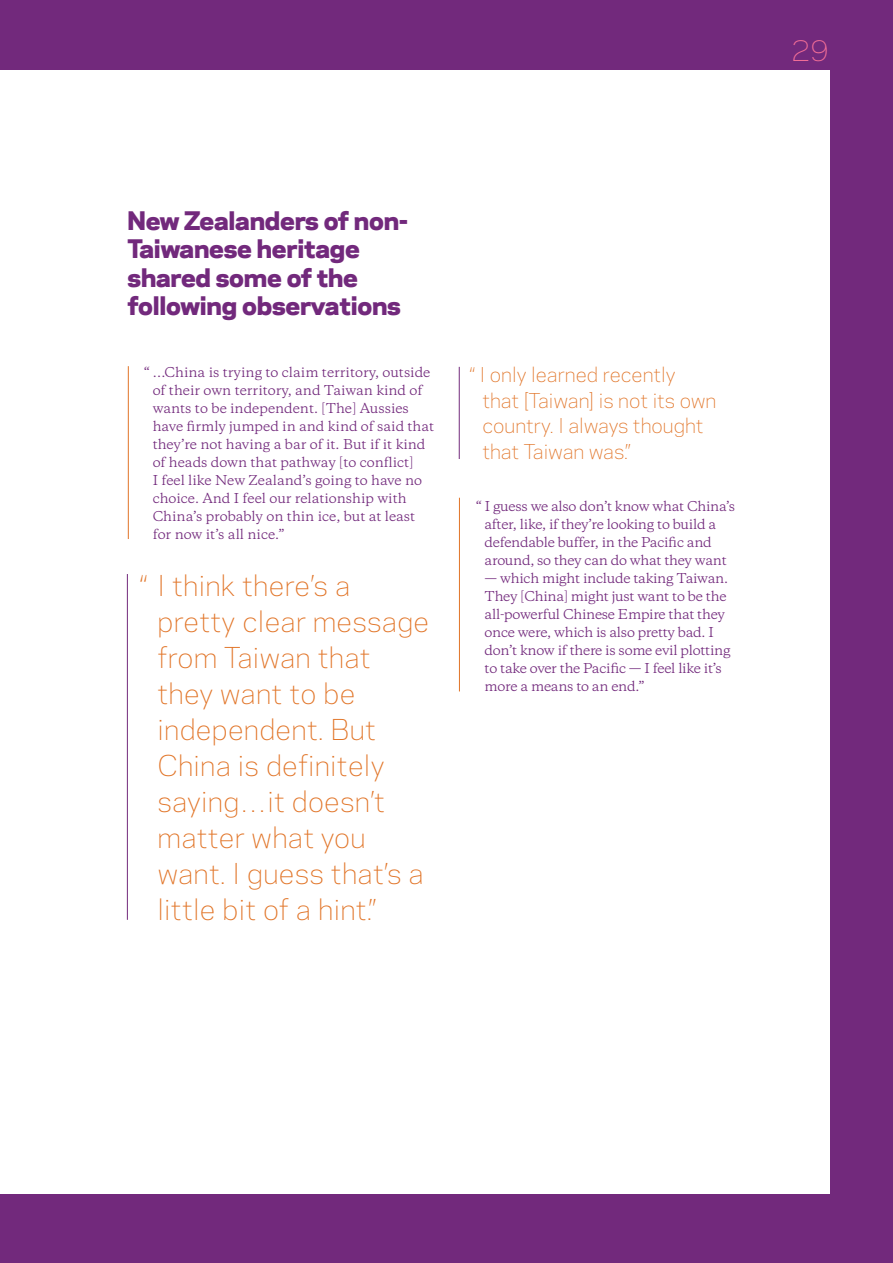
<style>
.page{position:relative;width:893px;height:1263px;background:#72297c}
.page>*{position:absolute;margin:0;border:0;box-sizing:border-box;transform-origin:0 0}
.t1{font:300 27px/36px "Galaxie Polaris";letter-spacing:.01em;color:#e17427}
.t2{font:300 27px "Galaxie Polaris";color:#f16d96}
.t3{font:800 24px/28.5px "Galaxie Polaris";letter-spacing:-.01em;color:#72297c}
.t4{font:300 19.2px/25.7px "Galaxie Polaris";color:#e17427}
.t5{font:12.75px/18px "Copernicus";letter-spacing:-.02em;color:#72297c}
.t6{font:12.75px/18px "Copernicus";color:#72297c}
.s1{color:#fff}
</style>
<div class="page">
<div style="left:0;top:70px;width:829px;height:1123px;background:#fff"></div>
<hr style="left:459px;top:367px;width:1px;height:92px;background:#72297c">
<hr style="left:127px;top:574px;width:1px;height:346px;background:#72297c">
<hr style="left:128px;top:366px;width:1px;height:173px;background:#e17427">
<hr style="left:459px;top:498px;width:1px;height:193px;background:#e17427">
<h1 class="t2" style="left:791px;top:30px;width:39px">29</h1>
<h2 class="t3" style="left:128px;top:205px;width:282px">New Zealanders of non-<br>Taiwanese heritage shared some of the following observations<span class="s1">:</span></h2>
<p class="t6" style="left:153px;top:363px;width:283px;text-indent:-9px">“ …China is trying to claim territory, outside of their own territory, and Taiwan kind of wants to be independent. [The] Aussies have firmly jumped in and kind of said that they’re not having a bar of it. But if it kind of heads down that pathway [to conflict]<br>I feel like New Zealand’s going to have no choice. And I feel our relationship with China’s probably on thin ice, but at least for now it’s all nice.”</p>
<h1 class="t1" style="left:158px;top:566px;width:273px;text-indent:-17px">“ I think there’s a pretty clear message from Taiwan that they want to be independent. But<br>China is definitely saying…it doesn’t matter what you want. I guess that’s a little bit of a hint.”</h1>
<h3 class="t4" style="left:482px;top:361px;width:236px;text-indent:-12px">“ I only learned recently that [Taiwan] is not its own country. I always thought that Taiwan was.”</h3>
<p class="t5" style="left:485px;top:497px;width:252px;text-indent:-9px">“ I guess we also don’t know what China’s after, like, if they’re looking to build a defendable buffer, in the Pacific and around, so they can do what they want</p>
<p class="t5" style="left:485px;top:569px;width:247px">— which might include taking Taiwan.<br>They [China] might just want to be the all-powerful Chinese Empire that they once were, which is also pretty bad. I don’t know if there is some evil plotting to take over the Pacific — I feel like it’s more a means to an end.”</p>
</div>
